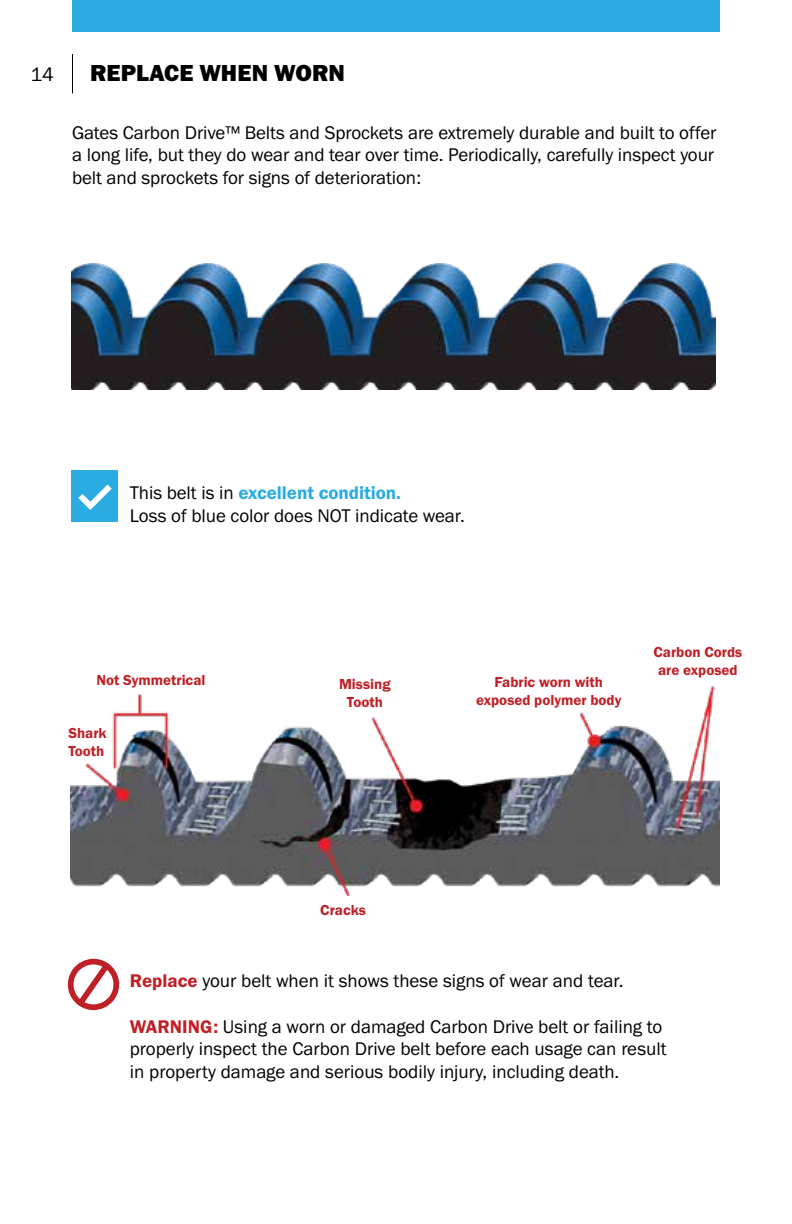
<style>
.page{position:relative;width:792px;height:1224px;background:#fff}
.page>*{position:absolute;margin:0;border:0;box-sizing:border-box;transform-origin:0 0}
.t1{font:24px "Franklin Gothic URW Hea";color:#000}
.t2{font:20px "Franklin Gothic URW Boo";color:#000}
.t3{font:19px/22.8px "Franklin Gothic URW Boo";letter-spacing:-.005em;color:#000}
.t4{font:19px "Franklin Gothic URW Dem";letter-spacing:-.005em;color:#2aace3}
.t5{font:15px/18px "Franklin Gothic URW Dem";color:#bf2026;text-align:center}
.s1{font-family:"Franklin Gothic URW Boo";color:#000}
.s2{font-family:"Franklin Gothic URW Dem";color:#bf2026}
</style>
<div class="page">
<div style="left:72px;top:0;width:648px;height:32px;background:#2cace2"></div>
<hr style="left:72px;top:54px;width:1px;height:39px;background:#000">
<img style="left:70px;top:685px;width:650px;height:210px">
<img style="left:72px;top:263px;width:644px;height:126px">
<div style="left:72px;top:471px;width:46px;height:51px;background:#2aace3"></div>
<svg style="left:78px;top:484px;width:34px;height:26px"></svg>
<svg style="left:68px;top:959px;width:51px;height:51px"></svg>
<p class="t2" style="left:31px;top:62px;width:25px">14</p>
<p class="t1" style="left:90px;top:57px;width:257px">REPLACE WHEN WORN</p>
<p class="t3" style="left:72px;top:121px;width:646px">Gates Carbon Drive™ Belts and Sprockets are extremely durable and built to offer a long life, but they do wear and tear over time. Periodically, carefully inspect your belt and sprockets for signs of deterioration:</p>
<p class="t4" style="left:130px;top:481px;width:273px"><span class="s1">This belt is in</span> excellent condition.</p>
<p class="t3" style="left:130px;top:504px;width:337px">Loss of blue color does NOT indicate wear.</p>
<p class="t5" style="left:96px;top:671px;width:110px">Not Symmetrical</p>
<p class="t5" style="left:68px;top:724px;width:40px;text-align:left">Shark<br>Tooth</p>
<p class="t5" style="left:339px;top:675px;width:53px">Missing<br>Tooth</p>
<p class="t5" style="left:476px;top:672px;width:147px">Fabric worn with exposed polymer body</p>
<p class="t5" style="left:654px;top:643px;width:90px">Carbon Cords are exposed</p>
<p class="t5" style="left:320px;top:900px;width:47px">Cracks</p>
<p class="t3" style="left:130px;top:969px;width:495px"><span class="s2">Replace</span> your belt when it shows these signs of wear and tear.</p>
<p class="t3" style="left:130px;top:1014px;width:538px"><span class="s2">WARNING:</span> Using a worn or damaged Carbon Drive belt or failing to properly inspect the Carbon Drive belt before each usage can result in property damage and serious bodily injury, including death.</p>
</div>
